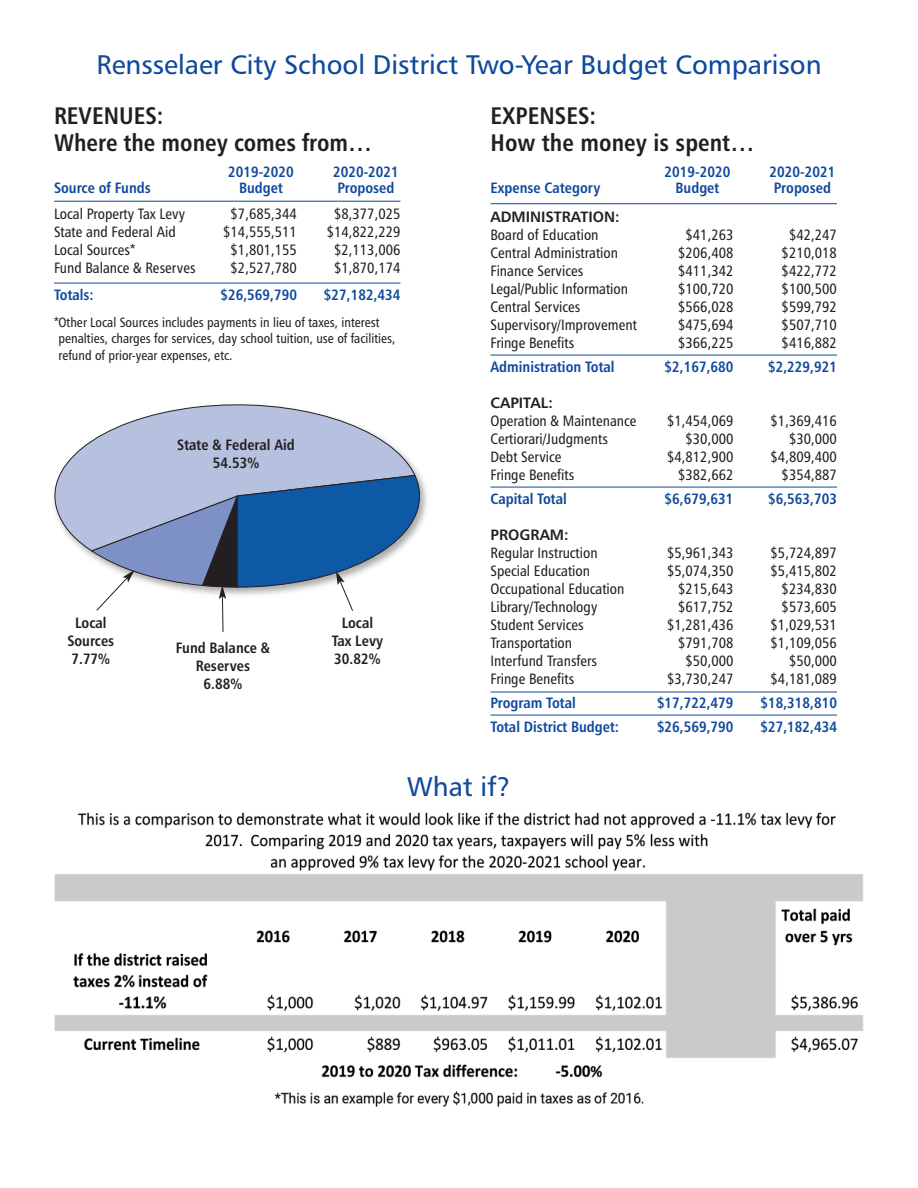
<style>
.page{position:relative;width:918px;height:1188px;background:#fff}
.page>*{position:absolute;margin:0;border:0;box-sizing:border-box;transform-origin:0 0}
.t1{font:27px "Humanist 777 BT Roman B";color:#0f499d}
.t2{font:24px/27px "Humanist 777 BT Bold Condensed B";color:#231f20}
.t3{font:15px "Humanist 777 BT Roman Condensed B";color:#231f20}
.t4{font:15px "Humanist 777 BT Bold Condensed B";color:#0f499d}
.t5{font:15px/18px "Humanist 777 BT Bold Condensed B";color:#231f20;text-align:center}
.t6{font:15px "Humanist 777 BT Bold B";color:#231f20}
.t7{font:13.5px/16.5px "Humanist 777 BT Roman Condensed B";color:#231f20}
</style>
<div class="page">
<svg style="left:55px;top:404px;width:361px;height:148px"></svg>
<hr style="left:490px;top:203px;width:347px;height:1px;background:#0f499d">
<hr style="left:490px;top:355px;width:347px;height:1px;background:#0f499d">
<hr style="left:490px;top:487px;width:347px;height:1px;background:#0f499d">
<hr style="left:490px;top:692px;width:347px;height:1px;background:#0f499d">
<hr style="left:490px;top:715px;width:347px;height:1px;background:#0f499d">
<hr style="left:54px;top:201px;width:346px;height:1px;background:#0f499d">
<hr style="left:54px;top:283px;width:346px;height:1px;background:#0f499d">
<svg style="left:90px;top:475px;width:330px;height:157px"></svg>
<img style="left:54px;top:812px;width:809px;height:295px">
<h1 class="t1" style="left:96px;top:54px;width:727px">Rensselaer City School District Two-Year Budget Comparison</h1>
<h2 class="t2" style="left:54px;top:105px;width:320px">REVENUES:<br>Where the money comes from…</h2>
<p class="t4" style="left:228px;top:166px;width:67px">2019-2020</p>
<p class="t4" style="left:333px;top:166px;width:67px">2020-2021</p>
<p class="t4" style="left:54px;top:182px;width:98px">Source of Funds</p>
<p class="t4" style="left:239px;top:182px;width:45px">Budget</p>
<p class="t4" style="left:337px;top:182px;width:59px">Proposed</p>
<p class="t3" style="left:54px;top:208px;width:133px">Local Property Tax Levy</p>
<p class="t3" style="left:231px;top:208px;width:68px">$7,685,344</p>
<p class="t3" style="left:334px;top:208px;width:68px">$8,377,025</p>
<p class="t3" style="left:54px;top:226px;width:123px">State and Federal Aid</p>
<p class="t3" style="left:223px;top:226px;width:75px">$14,555,511</p>
<p class="t3" style="left:327px;top:226px;width:75px">$14,822,229</p>
<p class="t3" style="left:54px;top:244px;width:83px">Local Sources*</p>
<p class="t3" style="left:231px;top:244px;width:68px">$1,801,155</p>
<p class="t3" style="left:334px;top:244px;width:68px">$2,113,006</p>
<p class="t3" style="left:54px;top:262px;width:143px">Fund Balance &amp; Reserves</p>
<p class="t3" style="left:231px;top:262px;width:68px">$2,527,780</p>
<p class="t3" style="left:334px;top:262px;width:68px">$1,870,174</p>
<p class="t4" style="left:54px;top:289px;width:41px">Totals:</p>
<p class="t4" style="left:220px;top:289px;width:78px">$26,569,790</p>
<p class="t4" style="left:324px;top:289px;width:78px">$27,182,434</p>
<p class="t7" style="left:59px;top:315px;width:339px;text-indent:-5px">*Other Local Sources includes payments in lieu of taxes, interest penalties, charges for services, day school tuition, use of facilities, refund of prior-year expenses, etc.</p>
<p class="t5" style="left:67px;top:615px;width:48px">Local<br>Sources<br>7.77%</p>
<p class="t5" style="left:177px;top:437px;width:119px">State &amp; Federal Aid<br>54.53%</p>
<p class="t5" style="left:176px;top:640px;width:96px">Fund Balance &amp;<br>Reserves<br>6.88%</p>
<p class="t5" style="left:332px;top:615px;width:53px">Local<br>Tax Levy<br>30.82%</p>
<h2 class="t2" style="left:490px;top:105px;width:265px">EXPENSES:<br>How the money is spent…</h2>
<p class="t4" style="left:665px;top:166px;width:67px">2019-2020</p>
<p class="t4" style="left:770px;top:166px;width:67px">2020-2021</p>
<p class="t4" style="left:491px;top:182px;width:111px">Expense Category</p>
<p class="t4" style="left:676px;top:182px;width:45px">Budget</p>
<p class="t4" style="left:774px;top:182px;width:59px">Proposed</p>
<p class="t6" style="left:490px;top:211px;width:131px">ADMINISTRATION:</p>
<p class="t3" style="left:490px;top:229px;width:110px">Board of Education</p>
<p class="t3" style="left:686px;top:229px;width:49px">$41,263</p>
<p class="t3" style="left:789px;top:229px;width:49px">$42,247</p>
<p class="t3" style="left:490px;top:247px;width:129px">Central Administration</p>
<p class="t3" style="left:678px;top:247px;width:57px">$206,408</p>
<p class="t3" style="left:782px;top:247px;width:57px">$210,018</p>
<p class="t3" style="left:490px;top:265px;width:94px">Finance Services</p>
<p class="t3" style="left:678px;top:265px;width:57px">$411,342</p>
<p class="t3" style="left:782px;top:265px;width:57px">$422,772</p>
<p class="t3" style="left:491px;top:283px;width:139px">Legal/Public Information</p>
<p class="t3" style="left:678px;top:283px;width:57px">$100,720</p>
<p class="t3" style="left:782px;top:283px;width:57px">$100,500</p>
<p class="t3" style="left:491px;top:301px;width:92px">Central Services</p>
<p class="t3" style="left:678px;top:301px;width:57px">$566,028</p>
<p class="t3" style="left:782px;top:301px;width:57px">$599,792</p>
<p class="t3" style="left:491px;top:319px;width:148px">Supervisory/Improvement</p>
<p class="t3" style="left:678px;top:319px;width:57px">$475,694</p>
<p class="t3" style="left:782px;top:319px;width:57px">$507,710</p>
<p class="t3" style="left:491px;top:337px;width:85px">Fringe Benefits</p>
<p class="t3" style="left:678px;top:337px;width:57px">$366,225</p>
<p class="t3" style="left:782px;top:337px;width:57px">$416,882</p>
<p class="t4" style="left:490px;top:361px;width:126px">Administration Total</p>
<p class="t4" style="left:665px;top:361px;width:70px">$2,167,680</p>
<p class="t4" style="left:768px;top:361px;width:70px">$2,229,921</p>
<p class="t6" style="left:490px;top:397px;width:64px">CAPITAL:</p>
<p class="t3" style="left:490px;top:415px;width:148px">Operation &amp; Maintenance</p>
<p class="t3" style="left:667px;top:415px;width:68px">$1,454,069</p>
<p class="t3" style="left:771px;top:415px;width:68px">$1,369,416</p>
<p class="t3" style="left:491px;top:433px;width:119px">Certiorari/Judgments</p>
<p class="t3" style="left:686px;top:433px;width:49px">$30,000</p>
<p class="t3" style="left:789px;top:433px;width:49px">$30,000</p>
<p class="t3" style="left:490px;top:451px;width:73px">Debt Service</p>
<p class="t3" style="left:667px;top:451px;width:68px">$4,812,900</p>
<p class="t3" style="left:771px;top:451px;width:68px">$4,809,400</p>
<p class="t3" style="left:490px;top:469px;width:85px">Fringe Benefits</p>
<p class="t3" style="left:678px;top:469px;width:57px">$382,662</p>
<p class="t3" style="left:782px;top:469px;width:57px">$354,887</p>
<p class="t4" style="left:490px;top:493px;width:78px">Capital Total</p>
<p class="t4" style="left:665px;top:493px;width:70px">$6,679,631</p>
<p class="t4" style="left:768px;top:493px;width:70px">$6,563,703</p>
<p class="t6" style="left:490px;top:529px;width:80px">PROGRAM:</p>
<p class="t3" style="left:490px;top:547px;width:109px">Regular Instruction</p>
<p class="t3" style="left:667px;top:547px;width:68px">$5,961,343</p>
<p class="t3" style="left:771px;top:547px;width:68px">$5,724,897</p>
<p class="t3" style="left:491px;top:565px;width:101px">Special Education</p>
<p class="t3" style="left:667px;top:565px;width:68px">$5,074,350</p>
<p class="t3" style="left:771px;top:565px;width:68px">$5,415,802</p>
<p class="t3" style="left:491px;top:583px;width:136px">Occupational Education</p>
<p class="t3" style="left:678px;top:583px;width:57px">$215,643</p>
<p class="t3" style="left:782px;top:583px;width:57px">$234,830</p>
<p class="t3" style="left:491px;top:601px;width:108px">Library/Technology</p>
<p class="t3" style="left:678px;top:601px;width:57px">$617,752</p>
<p class="t3" style="left:782px;top:601px;width:57px">$573,605</p>
<p class="t3" style="left:491px;top:619px;width:95px">Student Services</p>
<p class="t3" style="left:667px;top:619px;width:68px">$1,281,436</p>
<p class="t3" style="left:771px;top:619px;width:68px">$1,029,531</p>
<p class="t3" style="left:491px;top:637px;width:83px">Transportation</p>
<p class="t3" style="left:678px;top:637px;width:57px">$791,708</p>
<p class="t3" style="left:771px;top:637px;width:68px">$1,109,056</p>
<p class="t3" style="left:491px;top:655px;width:108px">Interfund Transfers</p>
<p class="t3" style="left:686px;top:655px;width:49px">$50,000</p>
<p class="t3" style="left:789px;top:655px;width:49px">$50,000</p>
<p class="t3" style="left:491px;top:673px;width:85px">Fringe Benefits</p>
<p class="t3" style="left:667px;top:673px;width:68px">$3,730,247</p>
<p class="t3" style="left:771px;top:673px;width:68px">$4,181,089</p>
<p class="t4" style="left:490px;top:697px;width:87px">Program Total</p>
<p class="t4" style="left:657px;top:697px;width:78px">$17,722,479</p>
<p class="t4" style="left:760px;top:697px;width:78px">$18,318,810</p>
<p class="t4" style="left:490px;top:721px;width:130px">Total District Budget:</p>
<p class="t4" style="left:657px;top:721px;width:78px">$26,569,790</p>
<p class="t4" style="left:760px;top:721px;width:78px">$27,182,434</p>
<h1 class="t1" style="left:407px;top:776px;width:105px">What if?</h1>
</div>
